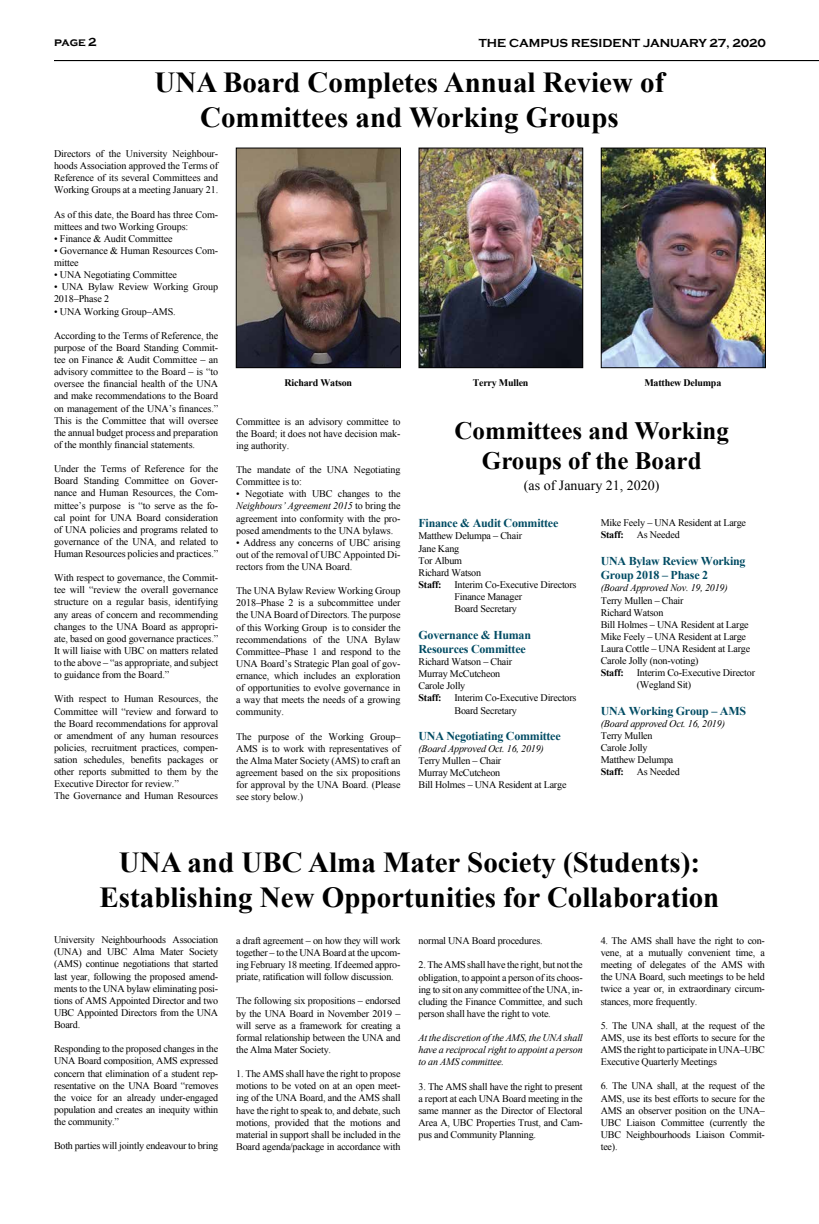
<style>
.page{position:relative;width:819px;height:1224px;background:#fff}
.page>*{position:absolute;margin:0;border:0;box-sizing:border-box;transform-origin:0 0}
.t1{font:700 29px/34.8px "Times New Roman";color:#000;text-align:center}
.t2{font:700 25px/30px "Times New Roman";color:#000;text-align:center}
.t3{font:14px "Times New Roman";color:#000}
.t4{font:700 12px/14.4px "Times New Roman";letter-spacing:-.02em;color:#004b63}
.t5{font:700 12px "Copperplate Gothic";letter-spacing:-.015em;color:#000}
.t6{font:10.1px/12.1px "Times New Roman";letter-spacing:-.02em;color:#000;text-align:justify}
.t7{font:italic 10.1px/12.1px "Times New Roman";letter-spacing:-.02em;color:#000;text-align:justify}
.t8{font:700 10.1px "Times New Roman";letter-spacing:-.02em;color:#000}
.t9{font:700 10px "Times New Roman";letter-spacing:-.02em;color:#000}
.s1{font-style:italic}
</style>
<div class="page">
<hr style="left:54px;top:60px;width:765px;height:1px;background:#000">
<img style="left:420px;top:150px;width:161px;height:216px">
<div style="left:418px;top:148px;width:165px;height:220px;border:1px solid #000"></div>
<img style="left:603px;top:150px;width:161px;height:216px">
<div style="left:601px;top:148px;width:165px;height:220px;border:1px solid #000"></div>
<img style="left:238px;top:150px;width:161px;height:216px">
<div style="left:236px;top:148px;width:165px;height:220px;border:1px solid #000"></div>
<p class="t5" style="left:54px;top:35px;width:44px">page 2</p>
<p class="t5" style="left:479px;top:37px;width:289px">THE CAMPUS RESIDENT JANUARY 27, 2020</p>
<h1 class="t1" style="left:155px;top:64px;width:511px">UNA Board Completes Annual Review of<br>Committees and Working Groups</h1>
<p class="t6" style="left:54px;top:147px;width:166px">Directors of the University Neighbour&shy;hoods Association approved the Terms of Reference of its several Committees and Working Groups at a meeting January 21.</p>
<p class="t6" style="left:54px;top:208px;width:166px">As of this date, the Board has three Com&shy;mittees and two Working Groups:</p>
<p class="t6" style="left:54px;top:232px;width:120px">• Finance &amp; Audit Committee</p>
<p class="t6" style="left:54px;top:244px;width:166px">• Governance &amp; Human Resources Com&shy;mittee</p>
<p class="t6" style="left:54px;top:269px;width:124px">• UNA Negotiating Committee</p>
<p class="t6" style="left:54px;top:281px;width:166px">• UNA Bylaw Review Working Group<br>2018–Phase 2</p>
<p class="t6" style="left:54px;top:305px;width:123px">• UNA Working Group–AMS.</p>
<p class="t6" style="left:54px;top:329px;width:166px">According to the Terms of Reference, the purpose of the Board Standing Commit&shy;tee on Finance &amp; Audit Committee – an advisory committee to the Board – is “to oversee the financial health of the UNA and make recommendations to the Board on management of the UNA’s finances.” This is the Committee that will oversee the annual budget process and preparation of the monthly financial statements.</p>
<p class="t6" style="left:54px;top:463px;width:166px">Under the Terms of Reference for the Board Standing Committee on Gover&shy;nance and Human Resources, the Com&shy;mittee’s purpose is “to serve as the fo&shy;cal point for UNA Board consideration of UNA policies and programs related to governance of the UNA, and related to Human Resources policies and practices.”</p>
<p class="t6" style="left:54px;top:572px;width:166px">With respect to governance, the Commit&shy;tee will “review the overall governance structure on a regular basis, identifying any areas of concern and recommending changes to the UNA Board as appropri&shy;ate, based on good governance practices.” It will liaise with UBC on matters related to the above – “as appropriate, and subject to guidance from the Board.”</p>
<p class="t6" style="left:54px;top:693px;width:166px;text-align:left">With respect to Human Resources, the Committee will “review and forward to the Board recommendations for approval or amendment of any human resources policies, recruitment practices, compen&shy;sation schedules, benefits packages or other reports submitted to them by the Executive Director for review.”<br>The Governance and Human Resources</p>
<p class="t9" style="left:285px;top:376px;width:69px">Richard Watson</p>
<p class="t9" style="left:473px;top:376px;width:57px">Terry Mullen</p>
<p class="t9" style="left:644px;top:376px;width:78px">Matthew Delumpa</p>
<p class="t6" style="left:236px;top:415px;width:166px">Committee is an advisory committee to the Board; it does not have decision mak&shy;ing authority.</p>
<p class="t6" style="left:236px;top:463px;width:166px">The mandate of the UNA Negotiating<br>Committee is to:</p>
<p class="t6" style="left:236px;top:488px;width:166px">• Negotiate with UBC changes to the <span class="s1">Neighbours’ Agreement 2015</span> to bring the agreement into conformity with the pro&shy;posed amendments to the UNA bylaws.</p>
<p class="t6" style="left:236px;top:536px;width:166px">• Address any concerns of UBC arising out of the removal of UBC Appointed Di&shy;rectors from the UNA Board.</p>
<p class="t6" style="left:236px;top:585px;width:166px">The UNA Bylaw Review Working Group 2018–Phase 2 is a subcommittee under the UNA Board of Directors. The purpose of this Working Group is to consider the recommendations of the UNA Bylaw Committee–Phase 1 and respond to the UNA Board’s Strategic Plan goal of gov&shy;ernance, which includes an exploration of opportunities to evolve governance in a way that meets the needs of a growing community.</p>
<p class="t6" style="left:236px;top:730px;width:166px">The purpose of the Working Group– AMS is to work with representatives of the Alma Mater Society (AMS) to craft an agreement based on the six propositions for approval by the UNA Board. (Please see story below.)</p>
<h2 class="t2" style="left:454px;top:415px;width:276px">Committees and Working<br>Groups of the Board</h2>
<h3 class="t3" style="left:524px;top:476px;width:137px">(as of January 21, 2020)</h3>
<p class="t6" style="left:601px;top:517px;width:147px">Mike Feely – UNA Resident at Large</p>
<p class="t8" style="left:601px;top:528px;width:25px">Staff:</p>
<p class="t6" style="left:637px;top:529px;width:44px">As Needed</p>
<p class="t4" style="left:601px;top:553px;width:146px">UNA Bylaw Review Working<br>Group 2018 – Phase 2</p>
<p class="t7" style="left:601px;top:582px;width:129px">(Board Approved Nov. 19, 2019)</p>
<p class="t6" style="left:601px;top:594px;width:151px;text-align:left">Terry Mullen – Chair<br>Richard Watson<br>Bill Holmes – UNA Resident at Large<br>Mike Feely – UNA Resident at Large<br>Laura Cottle – UNA Resident at Large<br>Carole Jolly (non-voting)</p>
<p class="t8" style="left:601px;top:666px;width:25px">Staff:</p>
<p class="t6" style="left:637px;top:667px;width:120px">Interim Co-Executive Director (Wegland Sit)</p>
<p class="t4" style="left:601px;top:703px;width:147px">UNA Working Group – AMS</p>
<p class="t7" style="left:601px;top:717px;width:126px">(Board approved Oct. 16, 2019)</p>
<p class="t6" style="left:601px;top:729px;width:74px;text-align:left">Terry Mullen<br>Carole Jolly<br>Matthew Delumpa</p>
<p class="t8" style="left:601px;top:765px;width:25px">Staff:</p>
<p class="t6" style="left:637px;top:766px;width:44px">As Needed</p>
<p class="t4" style="left:418px;top:516px;width:141px">Finance &amp; Audit Committee</p>
<p class="t6" style="left:418px;top:530px;width:105px;text-align:left">Matthew Delumpa – Chair<br>Jane Kang<br>Tor Album<br>Richard Watson</p>
<p class="t8" style="left:418px;top:578px;width:25px">Staff:</p>
<p class="t6" style="left:454px;top:578px;width:124px;text-align:left">Interim Co-Executive Directors<br>Finance Manager<br>Board Secretary</p>
<p class="t4" style="left:418px;top:627px;width:114px">Governance &amp; Human<br>Resources Committee</p>
<p class="t6" style="left:418px;top:656px;width:95px;text-align:left">Richard Watson – Chair<br>Murray McCutcheon<br>Carole Jolly</p>
<p class="t8" style="left:418px;top:691px;width:25px">Staff:</p>
<p class="t6" style="left:454px;top:692px;width:124px">Interim Co-Executive Directors<br>Board Secretary</p>
<p class="t4" style="left:418px;top:728px;width:144px">UNA Negotiating Committee</p>
<p class="t7" style="left:419px;top:742px;width:127px">(Board Approved Oct. 16, 2019)</p>
<p class="t6" style="left:419px;top:755px;width:149px;text-align:left">Terry Mullen – Chair<br>Murray McCutcheon<br>Bill Holmes – UNA Resident at Large</p>
<h1 class="t1" style="left:100px;top:845px;width:621px">UNA and UBC Alma Mater Society (Students):<br>Establishing New Opportunities for Collaboration</h1>
<p class="t6" style="left:54px;top:934px;width:166px">University Neighbourhoods Association (UNA) and UBC Alma Mater Society (AMS) continue negotiations that started last year, following the proposed amend&shy;ments to the UNA bylaw eliminating posi&shy;tions of AMS Appointed Director and two UBC Appointed Directors from the UNA Board.</p>
<p class="t6" style="left:54px;top:1043px;width:166px">Responding to the proposed changes in the UNA Board composition, AMS expressed concern that elimination of a student rep&shy;resentative on the UNA Board “removes the voice for an already under-engaged population and creates an inequity within the community.”</p>
<p class="t6" style="left:54px;top:1140px;width:166px">Both parties will jointly endeavour to bring</p>
<p class="t6" style="left:236px;top:934px;width:166px">a draft agreement – on how they will work together – to the UNA Board at the upcom&shy;ing February 18 meeting. If deemed appro&shy;priate, ratification will follow discussion.</p>
<p class="t6" style="left:236px;top:995px;width:166px">The following six propositions – endorsed by the UNA Board in November 2019 – will serve as a framework for creating a formal relationship between the UNA and the Alma Mater Society.</p>
<p class="t6" style="left:236px;top:1068px;width:166px">1. The AMS shall have the right to propose motions to be voted on at an open meet&shy;ing of the UNA Board, and the AMS shall have the right to speak to, and debate, such motions, provided that the motions and material in support shall be included in the Board agenda/package in accordance with</p>
<p class="t6" style="left:601px;top:934px;width:166px">4. The AMS shall have the right to con&shy;vene, at a mutually convenient time, a meeting of delegates of the AMS with the UNA Board, such meetings to be held twice a year or, in extraordinary circum&shy;stances, more frequently.</p>
<p class="t6" style="left:601px;top:1019px;width:166px">5. The UNA shall, at the request of the AMS, use its best efforts to secure for the AMS the right to participate in UNA–UBC Executive Quarterly Meetings</p>
<p class="t6" style="left:601px;top:1080px;width:166px">6. The UNA shall, at the request of the AMS, use its best efforts to secure for the AMS an observer position on the UNA– UBC Liaison Committee (currently the UBC Neighbourhoods Liaison Commit&shy;tee).</p>
<p class="t6" style="left:418px;top:935px;width:126px">normal UNA Board procedures.</p>
<p class="t6" style="left:418px;top:959px;width:166px">2. The AMS shall have the right, but not the obligation, to appoint a person of its choos&shy;ing to sit on any committee of the UNA, in&shy;cluding the Finance Committee, and such person shall have the right to vote.</p>
<p class="t7" style="left:418px;top:1032px;width:166px">At the discretion of the AMS, the UNA shall have a reciprocal right to appoint a person to an AMS committee.</p>
<p class="t6" style="left:418px;top:1080px;width:166px">3. The AMS shall have the right to present a report at each UNA Board meeting in the same manner as the Director of Electoral Area A, UBC Properties Trust, and Cam&shy;pus and Community Planning.</p>
</div>
